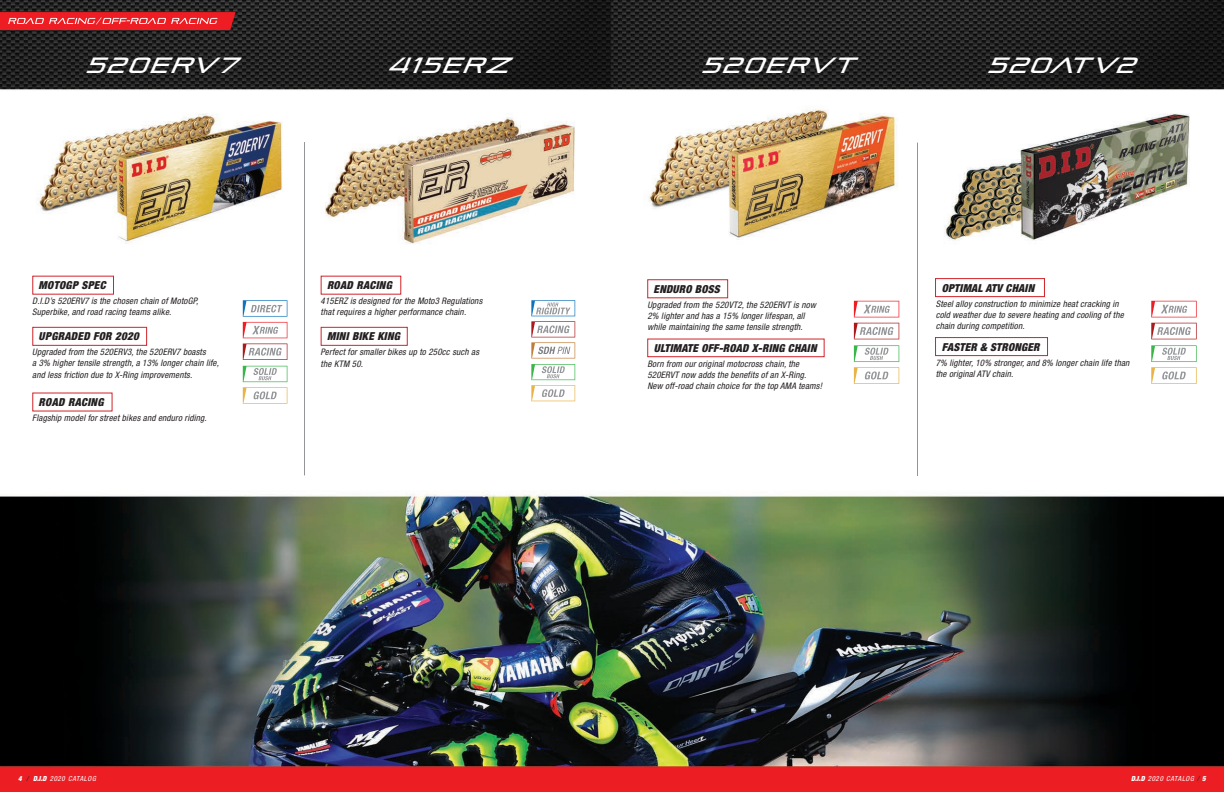
<style>
.page{position:relative;width:1224px;height:792px;background:#fff}
.page>*{position:absolute;margin:0;border:0;box-sizing:border-box;transform-origin:0 0}
.t1{font:italic 22px "Pirulen Rg";color:#fff}
.t2{font:italic 900 condensed 11px "Helvetica Neue";letter-spacing:.02em;color:#231f20}
.t3{font:italic condensed 9px/11px "Helvetica Neue";letter-spacing:.02em;color:#231f20}
.t4{font:italic condensed 7px "Helvetica Neue";letter-spacing:.1em;color:#fff}
.s1{font-weight:900}
.s2{color:#231f20}
</style>
<div class="page">
<img style="left:0;top:0;width:1224px;height:792px">
<div style="left:321px;top:327px;width:87px;height:19px;border:1px solid #d1232a"></div>
<div style="left:33px;top:327px;width:114px;height:19px;border:1px solid #d1232a"></div>
<div style="left:935px;top:278px;width:110px;height:19px;border:1px solid #d1232a"></div>
<div style="left:935px;top:337px;width:113px;height:19px;border:1px solid #d1232a"></div>
<div style="left:647px;top:279px;width:81px;height:19px;border:1px solid #d1232a"></div>
<div style="left:647px;top:339px;width:177px;height:18px;border:1px solid #d1232a"></div>
<hr style="left:917px;top:143px;width:1px;height:333px;background:#939598">
<hr style="left:304px;top:142px;width:1px;height:333px;background:#939598">
<svg style="left:0;top:12px;width:236px;height:18px"></svg>
<svg style="left:531px;top:300px;width:44px;height:101px"></svg>
<svg style="left:854px;top:301px;width:45px;height:16px"></svg>
<svg style="left:854px;top:323px;width:45px;height:16px"></svg>
<svg style="left:854px;top:345px;width:45px;height:39px"></svg>
<svg style="left:1151px;top:301px;width:46px;height:16px"></svg>
<svg style="left:1151px;top:323px;width:46px;height:16px"></svg>
<svg style="left:1151px;top:345px;width:46px;height:39px"></svg>
<svg style="left:243px;top:344px;width:44px;height:16px"></svg>
<svg style="left:243px;top:366px;width:44px;height:38px"></svg>
<svg style="left:243px;top:300px;width:44px;height:38px"></svg>
<h1 class="t1" style="left:85px;top:52px;width:163px">520ERV7</h1>
<h1 class="t1" style="left:388px;top:52px;width:133px">415ERZ</h1>
<h1 class="t1" style="left:701px;top:52px;width:165px">520ERVT</h1>
<h1 class="t1" style="left:987px;top:52px;width:160px">520ATV2</h1>
<p class="t2" style="left:39px;top:279px;width:69px">MOTOGP SPEC</p>
<p class="t3" style="left:32px;top:295px;width:167px">D.I.D’s 520ERV7 is the chosen chain of MotoGP,<br>Superbike, and road racing teams alike.</p>
<p class="t2" style="left:39px;top:330px;width:102px">UPGRADED FOR 2020</p>
<p class="t3" style="left:32px;top:347px;width:188px">Upgraded from the 520ERV3, the 520ERV7 boasts<br>a 3% higher tensile strength, a 13% longer chain life,</p>
<p class="t3" style="left:32px;top:370px;width:161px">and less friction due to X-Ring improvements.</p>
<p class="t2" style="left:39px;top:395px;width:66px">ROAD RACING</p>
<p class="t3" style="left:32px;top:412px;width:176px">Flagship model for street bikes and enduro riding.</p>
<p class="t2" style="left:327px;top:279px;width:66px">ROAD RACING</p>
<p class="t3" style="left:321px;top:295px;width:163px">415ERZ is designed for the Moto3 Regulations that requires a higher performance chain.</p>
<p class="t2" style="left:327px;top:330px;width:74px">MINI BIKE KING</p>
<p class="t3" style="left:321px;top:346px;width:160px;line-height:12px">Perfect for smaller bikes up to 250cc such as the KTM 50.</p>
<p class="t2" style="left:654px;top:282px;width:68px">ENDURO BOSS</p>
<p class="t3" style="left:647px;top:299px;width:170px">Upgraded from the 520VT2, the 520ERVT is now<br>2% lighter and has a 15% longer lifespan, all while maintaining the same tensile strength.</p>
<p class="t2" style="left:654px;top:341px;width:164px">ULTIMATE OFF-ROAD X-RING CHAIN</p>
<p class="t3" style="left:647px;top:358px;width:176px">Born from our original motocross chain, the<br>520ERVT now adds the benefits of an X-Ring.<br>New off-road chain choice for the top AMA teams!</p>
<p class="t2" style="left:942px;top:281px;width:94px">OPTIMAL ATV CHAIN</p>
<p class="t3" style="left:936px;top:298px;width:190px">Steel alloy construction to minimize heat cracking in cold weather due to severe heating and cooling of the chain during competition.</p>
<p class="t2" style="left:942px;top:340px;width:99px">FASTER &amp; STRONGER</p>
<p class="t3" style="left:936px;top:357px;width:195px">7% lighter, 10% stronger, and 8% longer chain life than the original ATV chain.</p>
<p class="t4" style="left:18px;top:774px;width:79px"><span class="s1">4</span> <span class="s2">/</span> <span class="s1">D.I.D</span> 2020 CATALOG</p>
<p class="t4" style="left:1131px;top:774px;width:76px"><span class="s1">D.I.D</span> 2020 CATALOG <span class="s2">/</span> <span class="s1">5</span></p>
</div>
